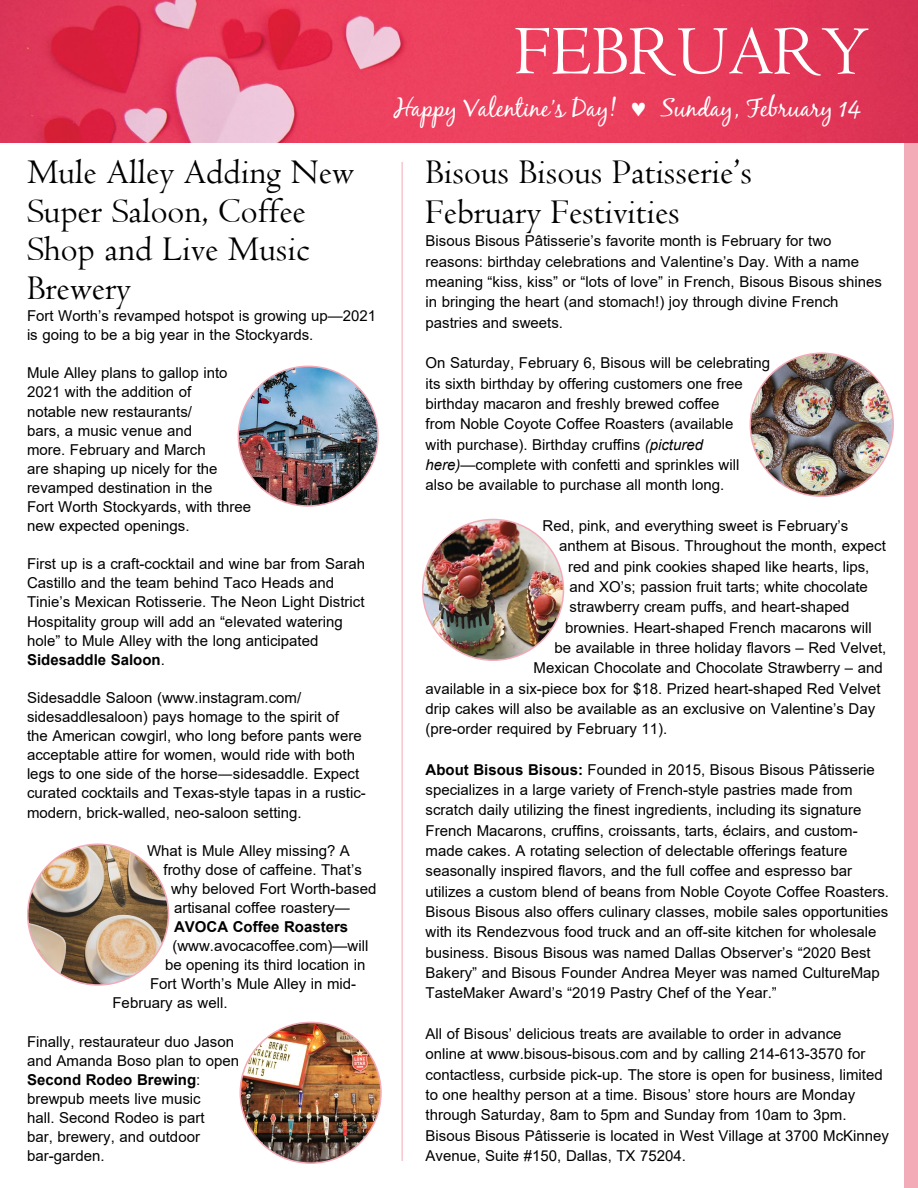
<style>
.page{position:relative;width:918px;height:1188px;background:#fff}
.page>*{position:absolute;margin:0;border:0;box-sizing:border-box;transform-origin:0 0}
.t1{font:72px "Centaur";color:#fff}
.t2{font:36px/38.5px "Centaur";color:#000}
.t3{font:25.05px "Black Jack";color:#fff}
.t4{font:15px/19px "Arial";color:#000}
.t5{font:700 15px "Arial";color:#000}
.s1{font-weight:700}
.s2{font-style:italic}
</style>
<div class="page">
<div style="left:904px;top:0;width:14px;height:1188px;background:#f3abb8"></div>
<img style="left:0;top:0;width:918px;height:143px">
<hr style="left:402px;top:162px;width:1px;height:999px;background:#f3abb8">
<img style="left:238px;top:366px;width:140px;height:140px;border-radius:70px">
<img style="left:240px;top:1022px;width:141px;height:141px;border-radius:70px">
<img style="left:28px;top:844px;width:140px;height:141px;border-radius:70px">
<img style="left:750px;top:353px;width:143px;height:143px;border-radius:71px">
<img style="left:423px;top:520px;width:140px;height:140px;border-radius:70px">
<h2 class="t2" style="left:27px;top:153px;width:329px">Mule Alley Adding New<br>Super Saloon, Coffee<br>Shop and Live Music<br>Brewery</h2>
<p class="t4" style="left:27px;top:306px;width:351px">Fort Worth’s revamped hotspot is growing up—2021 is going to be a big year in the Stockyards.</p>
<p class="t4" style="left:27px;top:363px;width:226px">Mule Alley plans to gallop into<br>2021 with the addition of<br>notable new restaurants/<br>bars, a music venue and<br>more. February and March<br>are shaping up nicely for the revamped destination in the<br>Fort Worth Stockyards, with three new expected openings.</p>
<p class="t4" style="left:27px;top:554px;width:340px">First up is a craft-cocktail and wine bar from Sarah Castillo and the team behind Taco Heads and Tinie’s Mexican Rotisserie. The Neon Light District Hospitality group will add an “elevated watering hole” to Mule Alley with the long anticipated <span class="s1">Sidesaddle Saloon</span>.</p>
<p class="t4" style="left:27px;top:688px;width:340px">Sidesaddle Saloon (www.instagram.com/ sidesaddlesaloon) pays homage to the spirit of<br>the American cowgirl, who long before pants were acceptable attire for women, would ride with both legs to one side of the horse―sidesaddle. Expect curated cocktails and Texas-style tapas in a rustic&shy;modern, brick-walled, neo-saloon setting.</p>
<p class="t4" style="left:147px;top:841px;width:204px">What is Mule Alley missing? A</p>
<p class="t4" style="left:164px;top:860px;width:200px">frothy dose of caffeine. That’s</p>
<p class="t4" style="left:171px;top:879px;width:207px">why beloved Fort Worth-based</p>
<p class="t4" style="left:174px;top:898px;width:177px">artisanal coffee roastery—</p>
<p class="t5" style="left:174px;top:916px;width:176px">AVOCA Coffee Roasters</p>
<p class="t4" style="left:173px;top:936px;width:197px">(www.avocacoffee.com)—will</p>
<p class="t4" style="left:165px;top:955px;width:202px">be opening its third location in</p>
<p class="t4" style="left:150px;top:974px;width:208px">Fort Worth’s Mule Alley in mid-</p>
<p class="t4" style="left:113px;top:994px;width:117px">February as well.</p>
<p class="t4" style="left:27px;top:1032px;width:214px">Finally, restaurateur duo Jason and Amanda Boso plan to open<br><span class="s1">Second Rodeo Brewing</span>: brewpub meets live music<br>hall. Second Rodeo is part<br>bar, brewery, and outdoor bar-garden.</p>
<h1 class="t1" style="left:515px;top:8px;width:356px">FEBRUARY</h1>
<h3 class="t3" style="left:394px;top:93px;width:469px">Happy Valentine’s Day! ♥ Sunday, February 14</h3>
<h2 class="t2" style="left:426px;top:152px;width:328px;line-height:39.8px">Bisous Bisous Patisserie’s<br>February Festivities</h2>
<p class="t4" style="left:426px;top:231px;width:458px;line-height:20.4px">Bisous Bisous Pâtisserie’s favorite month is February for two reasons: birthday celebrations and Valentine’s Day. With a name meaning “kiss, kiss” or “lots of love” in French, Bisous Bisous shines in bringing the heart (and stomach!) joy through divine French pastries and sweets.</p>
<p class="t4" style="left:426px;top:353px;width:346px;line-height:20.2px">On Saturday, February 6, Bisous will be celebrating its sixth birthday by offering customers one free birthday macaron and freshly brewed coffee<br>from Noble Coyote Coffee Roasters (available<br>with purchase). Birthday cruffins <span class="s2">(pictured here)</span>—complete with confetti and sprinkles will also be available to purchase all month long.</p>
<p class="t4" style="left:543px;top:516px;width:307px">Red, pink, and everything sweet is February’s</p>
<p class="t4" style="left:559px;top:536px;width:328px">anthem at Bisous. Throughout the month, expect</p>
<p class="t4" style="left:568px;top:557px;width:303px">red and pink cookies shaped like hearts, lips,</p>
<p class="t4" style="left:570px;top:577px;width:300px">and XO’s; passion fruit tarts; white chocolate</p>
<p class="t4" style="left:570px;top:597px;width:282px">strawberry cream puffs, and heart-shaped</p>
<p class="t4" style="left:565px;top:618px;width:308px">brownies. Heart-shaped French macarons will</p>
<p class="t4" style="left:555px;top:638px;width:333px">be available in three holiday flavors – Red Velvet,</p>
<p class="t4" style="left:534px;top:658px;width:351px">Mexican Chocolate and Chocolate Strawberry – and</p>
<p class="t4" style="left:426px;top:679px;width:457px">available in a six-piece box for $18. Prized heart-shaped Red Velvet</p>
<p class="t4" style="left:426px;top:699px;width:451px">drip cakes will also be available as an exclusive on Valentine’s Day</p>
<p class="t4" style="left:426px;top:719px;width:243px">(pre-order required by February 11).</p>
<p class="t4" style="left:426px;top:759px;width:465px;line-height:20.2px"><span class="s1">About Bisous Bisous:</span> Founded in 2015, Bisous Bisous Pâtisserie specializes in a large variety of French-style pastries made from scratch daily utilizing the finest ingredients, including its signature French Macarons, cruffins, croissants, tarts, éclairs, and custom&shy;made cakes. A rotating selection of delectable offerings feature seasonally inspired flavors, and the full coffee and espresso bar utilizes a custom blend of beans from Noble Coyote Coffee Roasters.<br>Bisous Bisous also offers culinary classes, mobile sales opportunities with its Rendezvous food truck and an off-site kitchen for wholesale business. Bisous Bisous was named Dallas Observer’s “2020 Best Bakery” and Bisous Founder Andrea Meyer was named CultureMap TasteMaker Award’s “2019 Pastry Chef of the Year.”</p>
<p class="t4" style="left:426px;top:1024px;width:465px;line-height:20.2px">All of Bisous’ delicious treats are available to order in advance<br>online at www.bisous-bisous.com and by calling 214-613-3570 for contactless, curbside pick-up. The store is open for business, limited to one healthy person at a time. Bisous’ store hours are Monday through Saturday, 8am to 5pm and Sunday from 10am to 3pm.<br>Bisous Bisous Pâtisserie is located in West Village at 3700 McKinney Avenue, Suite #150, Dallas, TX 75204.</p>
</div>
